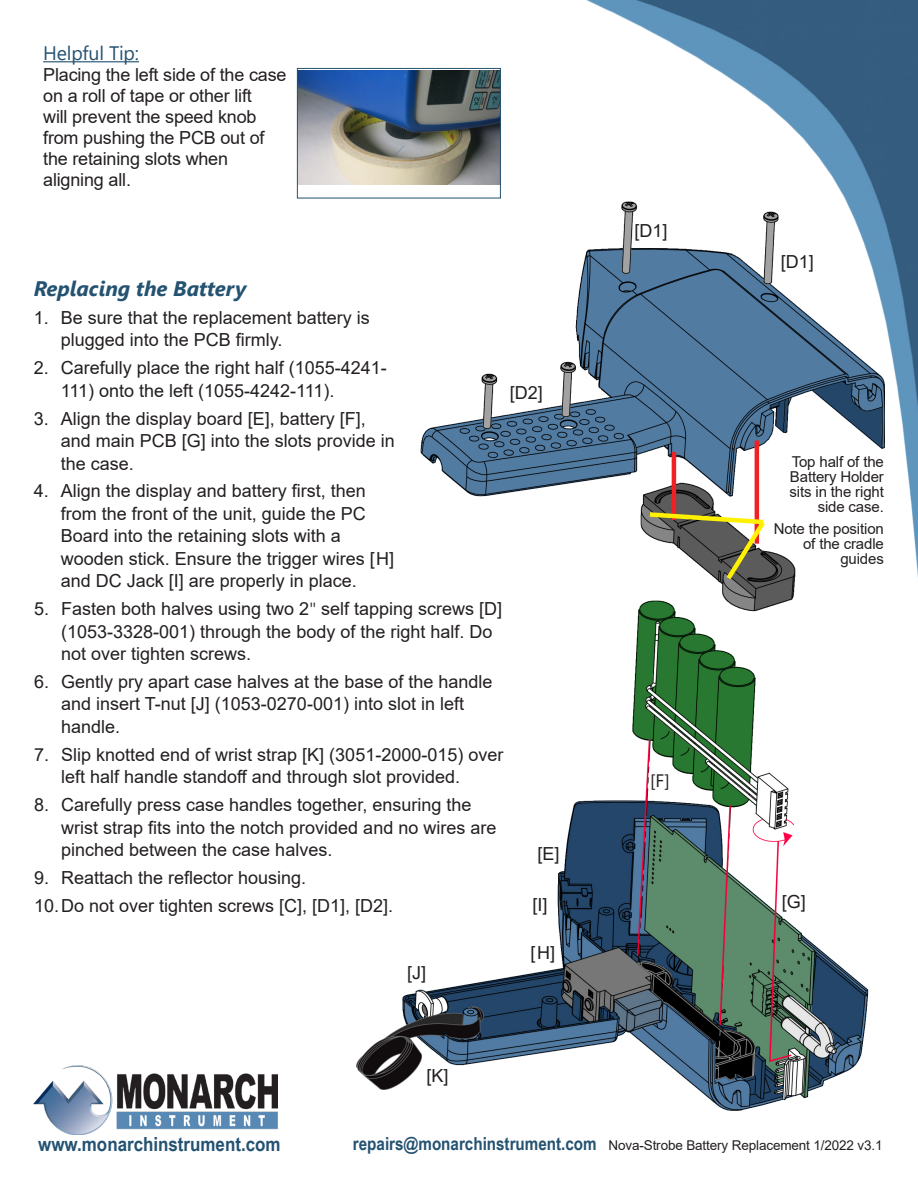
<style>
.page{position:relative;width:918px;height:1188px;background:#fff}
.page>*{position:absolute;margin:0;border:0;box-sizing:border-box;transform-origin:0 0}
.BTX{font:italic 700 21px "Segoe UI";color:#245271}
.t1{font:700 19.5px "Arial Narrow";color:#245271;scale:1.06 1}
.BTX-2{font:19.5px "Segoe UI";letter-spacing:-.01em;color:#245271}
.BTX-3{font:18px/22.5px "Arial";color:#231f20}
.t2{font:700 18px "Arial Narrow";color:#245271}
.BTX-4{font:18px "Segoe UI";color:#231f20}
.BTX-5{font:15px/15px "Arial";letter-spacing:-.01em;color:#231f20;text-align:right}
.BTX-6{font:13.5px "Arial";letter-spacing:-.01em;color:#231f20}
.s1{font-family:"Calibri";font-weight:300}
</style>
<div class="page">
<img style="left:33px;top:0;width:885px;height:1135px">
<img style="left:318px;top:596px;width:566px;height:534px">
<img style="left:334px;top:198px;width:550px;height:429px">
<hr style="left:672px;top:452px;width:4px;height:68px;background:#ee2123">
<hr style="left:755px;top:441px;width:4px;height:103px;background:#ee2123">
<svg style="left:645px;top:510px;width:124px;height:74px"></svg>
<img style="left:299px;top:70px;width:200px;height:114px">
<div style="left:297px;top:68px;width:204px;height:130px;border:1px solid #245271"></div>
<hr style="left:43px;top:61px;width:96px;height:1px;background:#245271">
<img style="left:34px;top:1066px;width:243px;height:68px">
<p class="BTX-2" style="left:43px;top:35px;width:97px">Helpful Tip:</p>
<p class="BTX-3" style="left:43px;top:64px;width:245px;line-height:21px">Placing the left side of the case on a roll of tape or other lift<br>will prevent the speed knob from pushing the PCB out of the retaining slots when aligning all.</p>
<p class="BTX" style="left:34px;top:269px;width:214px">Replacing the Battery</p>
<p class="BTX-3" style="left:61px;top:306px;width:311px;text-indent:-27px">1. Be sure that the replacement battery is plugged into the PCB firmly.</p>
<p class="BTX-3" style="left:61px;top:356px;width:328px;text-indent:-27px">2. Carefully place the right half (1055-4241-<br>111) onto the left (1055-4242-111).</p>
<p class="BTX-3" style="left:61px;top:407px;width:336px;text-indent:-27px">3. Align the display board [E], battery [F], and main PCB [G] into the slots provide in the case.</p>
<p class="BTX-3" style="left:61px;top:480px;width:335px;text-indent:-27px">4. Align the display and battery first, then from the front of the unit, guide the PC Board into the retaining slots with a wooden stick. Ensure the trigger wires [H] and DC Jack [I] are properly in place.</p>
<p class="BTX-3" style="left:510px;top:381px;width:35px">[D2]</p>
<p class="BTX-3" style="left:61px;top:597px;width:443px;text-indent:-27px">5. Fasten both halves using two 2<span class="s1">"</span> self tapping screws [D] (1053-3328-001) through the body of the right half. Do not over tighten screws.</p>
<p class="BTX-3" style="left:61px;top:670px;width:433px;text-indent:-27px">6. Gently pry apart case halves at the base of the handle and insert T-nut [J] (1053-0270-001) into slot in left handle.</p>
<p class="BTX-3" style="left:61px;top:743px;width:444px;text-indent:-27px">7. Slip knotted end of wrist strap [K] (3051-2000-015) over left half handle standoff and through slot provided.</p>
<p class="BTX-3" style="left:61px;top:794px;width:437px;text-indent:-27px">8. Carefully press case handles together, ensuring the wrist strap fits into the notch provided and no wires are pinched between the case halves.</p>
<p class="BTX-3" style="left:34px;top:866px;width:274px">9. Reattach the reflector housing.</p>
<p class="BTX-3" style="left:34px;top:894px;width:361px">10.Do not over tighten screws [C], [D1], [D2].</p>
<p class="BTX-3" style="left:407px;top:961px;width:21px">[J]</p>
<p class="BTX-3" style="left:538px;top:843px;width:24px">[E]</p>
<p class="BTX-3" style="left:532px;top:893px;width:17px">[I]</p>
<p class="BTX-3" style="left:530px;top:941px;width:26px">[H]</p>
<p class="BTX-3" style="left:635px;top:219px;width:35px">[D1]</p>
<p class="BTX-4" style="left:650px;top:763px;width:21px">[F]</p>
<p class="BTX-3" style="left:781px;top:251px;width:35px">[D1]</p>
<p class="BTX-5" style="left:790px;top:455px;width:96px">Top half of the<br>Battery Holder sits in the right side case.</p>
<p class="BTX-5" style="left:774px;top:521px;width:112px">Note the position of the cradle guides</p>
<p class="BTX-3" style="left:782px;top:890px;width:26px">[G]</p>
<p class="t1" style="left:38px;top:1129px;width:230px">www.monarchinstrument.com</p>
<p class="BTX-3" style="left:427px;top:1064px;width:24px">[K]</p>
<p class="t2" style="left:353px;top:1130px;width:245px">repairs@monarchinstrument.com</p>
<p class="BTX-6" style="left:609px;top:1136px;width:276px">Nova-Strobe Battery Replacement 1/2022 v3.1</p>
</div>
